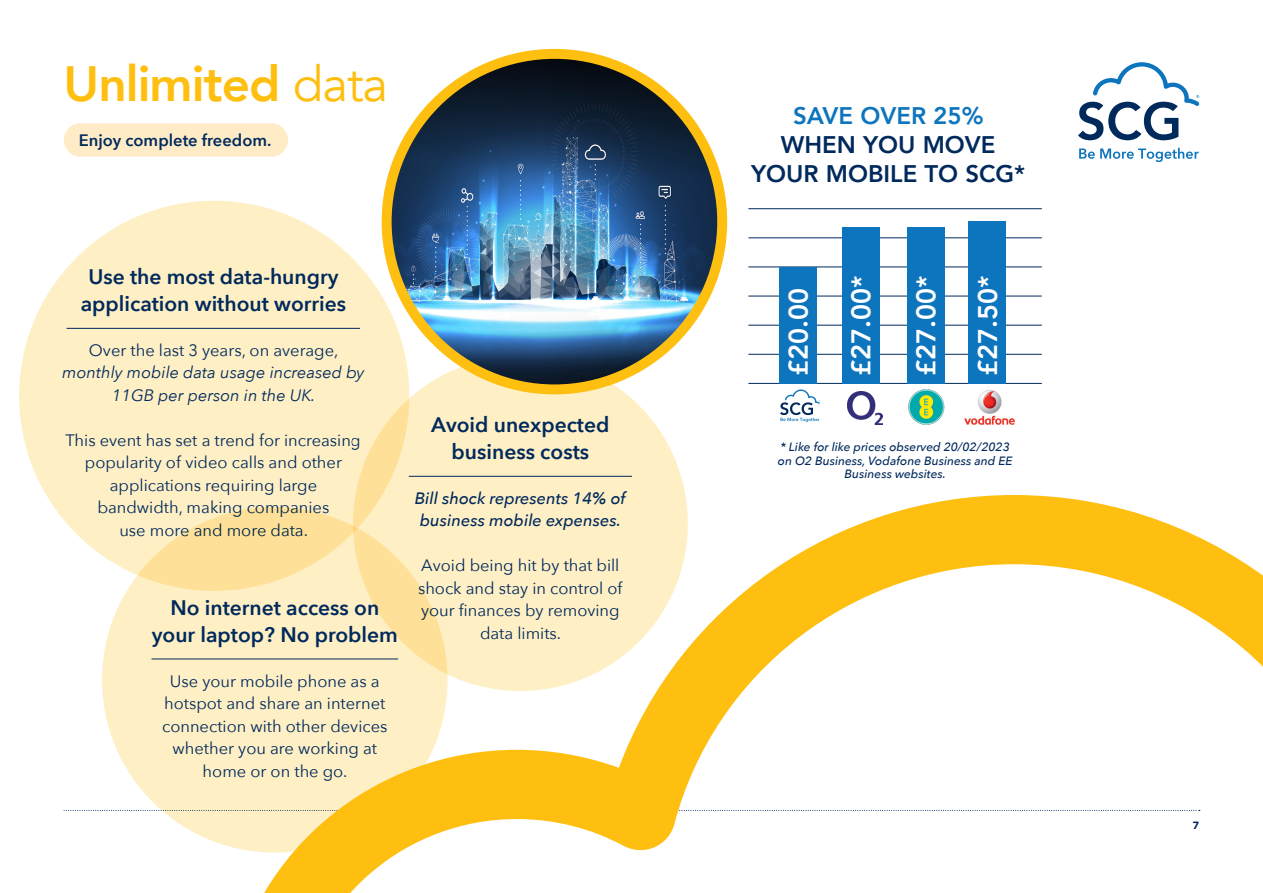
<style>
.page{position:relative;width:1263px;height:893px;background:#fff}
.page>*{position:absolute;margin:0;border:0;box-sizing:border-box;transform-origin:0 0}
.t1{font:800 49.5px "Avenir";letter-spacing:-.02em;color:#febf10}
.t2{font:800 27px "Avenir";color:#fff}
.t3{font:800 24px/28.8px "Avenir";color:#00295c;text-align:center}
.t4{font:800 24px "Avenir";color:#0d75bd}
.t5{font:600 21px/27px "Avenir Next";color:#00295c;text-align:center}
.t6{font:16.5px/22.5px "Avenir Next";color:#00295c;text-align:center}
.t7{font:italic 16.5px/22.5px "Avenir Next";color:#00295c;text-align:center}
.t8{font:italic 500 16.5px/22.5px "Avenir Next";color:#00295c;text-align:center}
.t9{font:600 16.5px "Avenir Next";color:#00295c}
.t10{font:italic 500 12px/13.5px "Avenir Next";color:#00295c;text-align:center}
.t11{font:900 10.5px "Avenir";color:#00295c}
.s1{font-weight:400}
.s2{font-style:normal}
</style>
<div class="page">
<div style="left:64px;top:123px;width:224px;height:34px;background:#ffecc7;border-radius:17px"></div>
<svg style="left:64px;top:810px;width:97px;height:1px"></svg>
<svg style="left:1079px;top:148px;width:120px;height:14px"></svg>
<svg style="left:1078px;top:62px;width:121px;height:78px"></svg>
<div style="left:19px;top:201px;width:390px;height:390px;background:#feefc5;border-radius:50%"></div>
<hr style="left:67px;top:328px;width:293px;height:1px;background:#00295c">
<svg style="left:353px;top:356px;width:335px;height:335px;background:#fdedbf"></svg>
<hr style="left:409px;top:476px;width:223px;height:1px;background:#00295c">
<svg style="left:102px;top:507px;width:346px;height:346px;background:#fdecbe"></svg>
<hr style="left:151px;top:659px;width:247px;height:1px;background:#00295c">
<svg style="left:225px;top:495px;width:1038px;height:398px"></svg>
<hr style="left:748px;top:383px;width:294px;height:1px;background:#00295c">
<hr style="left:748px;top:354px;width:294px;height:1px;background:#00295c">
<hr style="left:748px;top:325px;width:294px;height:1px;background:#00295c">
<hr style="left:748px;top:296px;width:294px;height:1px;background:#00295c">
<hr style="left:748px;top:267px;width:294px;height:1px;background:#00295c">
<hr style="left:748px;top:237px;width:294px;height:1px;background:#00295c">
<hr style="left:748px;top:208px;width:294px;height:1px;background:#00295c">
<div style="left:779px;top:267px;width:38px;height:117px;background:#0d75bd"></div>
<div style="left:842px;top:227px;width:38px;height:157px;background:#0d75bd"></div>
<div style="left:907px;top:227px;width:38px;height:157px;background:#0d75bd"></div>
<div style="left:968px;top:221px;width:38px;height:163px;background:#0d75bd"></div>
<img style="left:848px;top:391px;width:35px;height:34px">
<img style="left:964px;top:390px;width:51px;height:35px">
<img style="left:908px;top:389px;width:37px;height:36px">
<svg style="left:780px;top:389px;width:40px;height:33px"></svg>
<img style="left:387px;top:54px;width:335px;height:335px;border-radius:168px">
<div style="left:382px;top:49px;width:345px;height:345px;border:10px solid #febf10;border-radius:50%"></div>
<p class="t1" style="left:64px;top:45px;width:326px">Unlimited <span class="s1">data</span></p>
<p class="t9" style="left:79px;top:126px;width:194px">Enjoy complete freedom.</p>
<p class="t5" style="left:81px;top:263px;width:267px">Use the most data-hungry application without worries</p>
<p class="t7" style="left:62px;top:338px;width:304px"><span class="s2">Over the last 3 years, on average, </span>monthly mobile data usage increased by<br>11GB per person in the UK.</p>
<p class="t6" style="left:65px;top:428px;width:297px">This event has set a trend for increasing popularity of video calls and other applications requiring large bandwidth, making companies<br>use more and more data.</p>
<p class="t5" style="left:152px;top:593px;width:248px">No internet access on your laptop? No problem</p>
<p class="t6" style="left:162px;top:669px;width:227px">Use your mobile phone as a hotspot and share an internet connection with other devices whether you are working at home or on the go.</p>
<p class="t5" style="left:431px;top:411px;width:180px">Avoid unexpected business costs</p>
<p class="t8" style="left:415px;top:486px;width:212px">Bill shock represents 14% of business mobile expenses.</p>
<p class="t6" style="left:418px;top:554px;width:206px">Avoid being hit by that bill shock and stay in control of your finances by removing data limits.</p>
<p class="t4" style="left:793px;top:97px;width:192px">SAVE OVER 25%</p>
<p class="t3" style="left:751px;top:130px;width:276px">WHEN YOU MOVE<br>YOUR MOBILE TO SCG*</p>
<p class="t2" style="left:777px;top:376px;width:89px;rotate:-90deg">£20.00</p>
<p class="t2" style="left:840px;top:376px;width:102px;rotate:-90deg">£27.00*</p>
<p class="t2" style="left:905px;top:376px;width:102px;rotate:-90deg">£27.00*</p>
<p class="t2" style="left:966px;top:376px;width:102px;rotate:-90deg">£27.50*</p>
<p class="t10" style="left:778px;top:440px;width:236px">* Like for like prices observed 20/02/2023 on O2 Business, Vodafone Business and EE<br>Business websites.</p>
<p class="t11" style="left:1193px;top:816px;width:8px">7</p>
</div>
